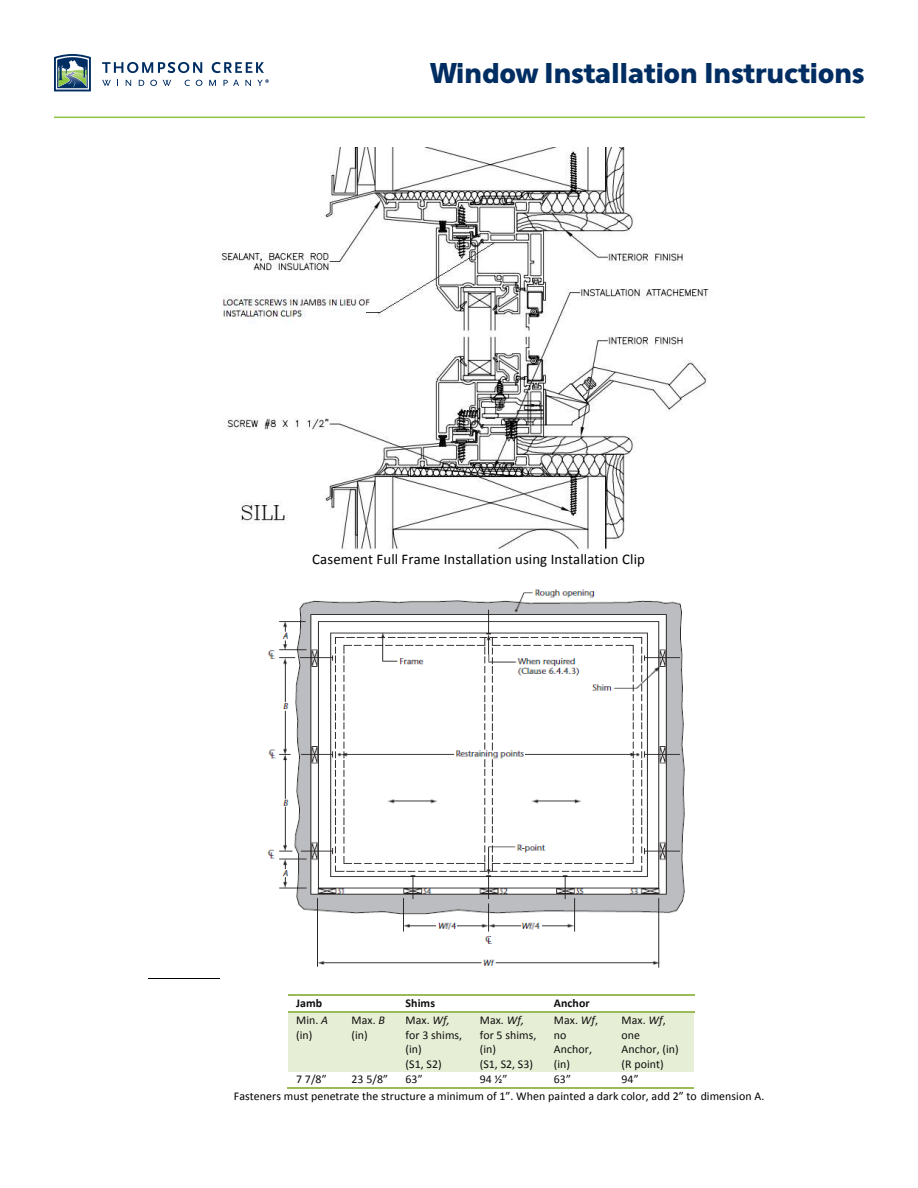
<style>
.page{position:relative;width:918px;height:1188px;background:#fff}
.page>*{position:absolute;margin:0;border:0;box-sizing:border-box;transform-origin:0 0}
.t1{font:900 27px "Eau Sans";letter-spacing:-.02em;color:#002d62}
.t2{font:14.7px "Calibri";letter-spacing:.01em;color:#000}
.t3{font:11.85px/14.7px "Calibri";letter-spacing:.005em;color:#0d0d0d}
.t4{font:11.85px "Calibri";letter-spacing:.005em;color:#000}
.t5{font:700 11.85px "Calibri";letter-spacing:.005em;color:#0d0d0d}
.s1{font-style:italic}
</style>
<div class="page">
<svg style="left:102px;top:62px;width:100px;height:11px"></svg>
<svg style="left:212px;top:62px;width:52px;height:11px"></svg>
<svg style="left:102px;top:80px;width:9px;height:6px"></svg>
<svg style="left:126px;top:80px;width:5px;height:6px"></svg>
<svg style="left:139px;top:80px;width:5px;height:6px"></svg>
<svg style="left:150px;top:80px;width:7px;height:6px"></svg>
<svg style="left:163px;top:80px;width:8px;height:6px"></svg>
<svg style="left:185px;top:80px;width:5px;height:6px"></svg>
<svg style="left:196px;top:80px;width:6px;height:6px"></svg>
<svg style="left:209px;top:80px;width:7px;height:6px"></svg>
<svg style="left:223px;top:80px;width:16px;height:6px"></svg>
<svg style="left:245px;top:80px;width:6px;height:6px"></svg>
<svg style="left:54px;top:54px;width:37px;height:37px"></svg>
<svg style="left:257px;top:79px;width:12px;height:7px"></svg>
<hr style="left:54px;top:117px;width:811px;height:1px;background:#8dc63f">
<hr style="left:148px;top:978px;width:71px;height:1px;background:#000">
<hr style="left:288px;top:994px;width:55px;height:2px;background:#9bbb59">
<hr style="left:345px;top:994px;width:52px;height:2px;background:#9bbb59">
<hr style="left:399px;top:994px;width:73px;height:2px;background:#9bbb59">
<hr style="left:473px;top:994px;width:73px;height:2px;background:#9bbb59">
<hr style="left:547px;top:994px;width:66px;height:2px;background:#9bbb59">
<hr style="left:615px;top:994px;width:79px;height:2px;background:#9bbb59">
<div style="left:288px;top:1013px;width:55px;height:58px;background:#e6eed5"></div>
<div style="left:343px;top:1013px;width:54px;height:58px;background:#e6eed5"></div>
<div style="left:397px;top:1013px;width:75px;height:58px;background:#e6eed5"></div>
<div style="left:472px;top:1013px;width:74px;height:58px;background:#e6eed5"></div>
<div style="left:546px;top:1013px;width:67px;height:58px;background:#e6eed5"></div>
<div style="left:613px;top:1013px;width:81px;height:58px;background:#e6eed5"></div>
<hr style="left:288px;top:1012px;width:55px;height:1px;background:#9bbb59">
<hr style="left:345px;top:1012px;width:52px;height:1px;background:#9bbb59">
<hr style="left:399px;top:1012px;width:73px;height:1px;background:#9bbb59">
<hr style="left:473px;top:1012px;width:73px;height:1px;background:#9bbb59">
<hr style="left:547px;top:1012px;width:66px;height:1px;background:#9bbb59">
<hr style="left:615px;top:1012px;width:79px;height:1px;background:#9bbb59">
<hr style="left:287px;top:1087px;width:56px;height:2px;background:#9bbb59">
<hr style="left:344px;top:1087px;width:53px;height:2px;background:#9bbb59">
<hr style="left:398px;top:1087px;width:74px;height:2px;background:#9bbb59">
<hr style="left:472px;top:1087px;width:74px;height:2px;background:#9bbb59">
<hr style="left:546px;top:1087px;width:67px;height:2px;background:#9bbb59">
<hr style="left:614px;top:1087px;width:80px;height:2px;background:#9bbb59">
<img style="left:219px;top:147px;width:490px;height:402px">
<img style="left:267px;top:589px;width:418px;height:379px">
<h1 class="t1" style="left:430px;top:58px;width:436px">Window Installation Instructions</h1>
<p class="t2" style="left:312px;top:550px;width:334px">Casement Full Frame Installation using Installation Clip</p>
<p class="t5" style="left:296px;top:995px;width:28px">Jamb</p>
<p class="t5" style="left:406px;top:995px;width:31px">Shims</p>
<p class="t5" style="left:554px;top:995px;width:37px">Anchor</p>
<p class="t3" style="left:296px;top:1013px;width:33px">Min. <span class="s1">A </span>(in)</p>
<p class="t3" style="left:352px;top:1013px;width:35px">Max. <span class="s1">B </span>(in)</p>
<p class="t3" style="left:406px;top:1013px;width:58px">Max. <span class="s1">Wf, </span>for 3 shims, (in)<br>(S1, S2)</p>
<p class="t3" style="left:480px;top:1013px;width:58px">Max. <span class="s1">Wf, </span>for 5 shims, (in)<br>(S1, S2, S3)</p>
<p class="t3" style="left:554px;top:1013px;width:46px">Max. <span class="s1">Wf</span>, no<br>Anchor, (in)</p>
<p class="t3" style="left:622px;top:1013px;width:59px">Max. <span class="s1">Wf</span>, one<br>Anchor, (in) (R point)</p>
<p class="t3" style="left:296px;top:1071px;width:32px">7 7/8”</p>
<p class="t3" style="left:352px;top:1071px;width:38px">23 5/8”</p>
<p class="t3" style="left:406px;top:1071px;width:19px">63”</p>
<p class="t3" style="left:480px;top:1071px;width:29px">94 ½”</p>
<p class="t3" style="left:554px;top:1071px;width:19px">63”</p>
<p class="t3" style="left:622px;top:1071px;width:19px">94”</p>
<p class="t4" style="left:234px;top:1088px;width:532px">Fasteners must penetrate the structure a minimum of 1”. When painted a dark color, add 2” to dimension A.</p>
</div>
